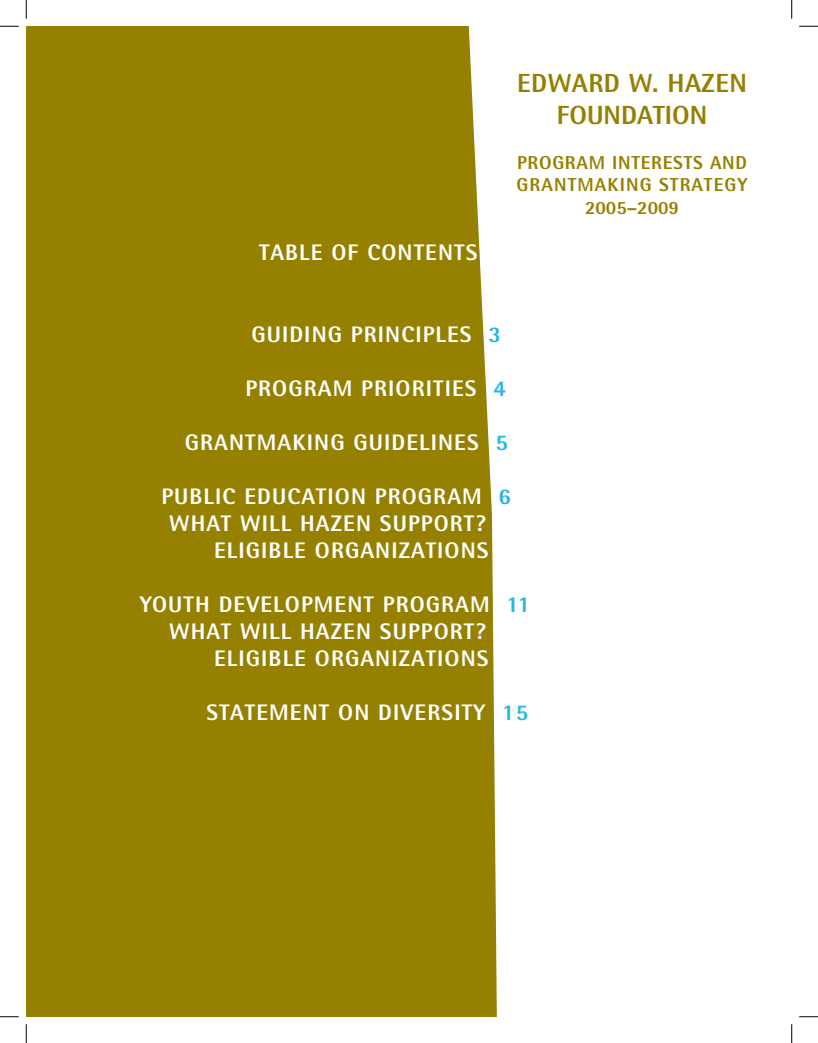
<style>
.page{position:relative;width:818px;height:1043px;background:#fff}
.page>*{position:absolute;margin:0;border:0;box-sizing:border-box;transform-origin:0 0}
.t1{font:800 26.25px/31.5px "Rotis Semi Sans";color:#968000;text-align:center}
.t2{font:800 22.5px "Rotis Semi Sans";letter-spacing:.05em;color:#fff}
.t3{font:800 18.75px/22.5px "Rotis Semi Sans";letter-spacing:.04em;color:#968000;text-align:center}
.s1{color:#26b6ea}
</style>
<div class="page">
<div style="left:26px;top:26px;width:471px;height:990px;background:#968000"></div>
<svg style="left:0;top:25px;width:19px;height:2px"></svg>
<svg style="left:799px;top:25px;width:19px;height:2px"></svg>
<svg style="left:0;top:1016px;width:19px;height:1px"></svg>
<svg style="left:799px;top:1016px;width:19px;height:1px"></svg>
<svg style="left:25px;top:0;width:2px;height:19px"></svg>
<svg style="left:25px;top:1024px;width:2px;height:18px"></svg>
<svg style="left:791px;top:0;width:1px;height:19px"></svg>
<svg style="left:791px;top:1024px;width:1px;height:18px"></svg>
<p class="t2" style="left:259px;top:238px;width:220px">TABLE OF CONTENTS</p>
<p class="t1" style="left:517px;top:67px;width:231px">EDWARD W. HAZEN<br>FOUNDATION</p>
<p class="t3" style="left:516px;top:151px;width:232px">PROGRAM INTERESTS AND<br>GRANTMAKING STRATEGY<br>2005–2009</p>
<p class="t2" style="left:251px;top:319px;width:251px">GUIDING PRINCIPLES <span class="s1">3</span></p>
<p class="t2" style="left:245px;top:373px;width:262px">PROGRAM PRIORITIES <span class="s1">4</span></p>
<p class="t2" style="left:185px;top:427px;width:325px">GRANTMAKING GUIDELINES <span class="s1">5</span></p>
<p class="t2" style="left:161px;top:481px;width:351px">PUBLIC EDUCATION PROGRAM <span class="s1">6</span></p>
<p class="t2" style="left:169px;top:508px;width:318px">WHAT WILL HAZEN SUPPORT?</p>
<p class="t2" style="left:214px;top:535px;width:276px">ELIGIBLE ORGANIZATIONS</p>
<p class="t2" style="left:140px;top:589px;width:392px">YOUTH DEVELOPMENT PROGRAM <span class="s1">11</span></p>
<p class="t2" style="left:169px;top:616px;width:318px">WHAT WILL HAZEN SUPPORT?</p>
<p class="t2" style="left:214px;top:643px;width:276px">ELIGIBLE ORGANIZATIONS</p>
<p class="t2" style="left:206px;top:697px;width:323px">STATEMENT ON DIVERSITY <span class="s1">15</span></p>
</div>
